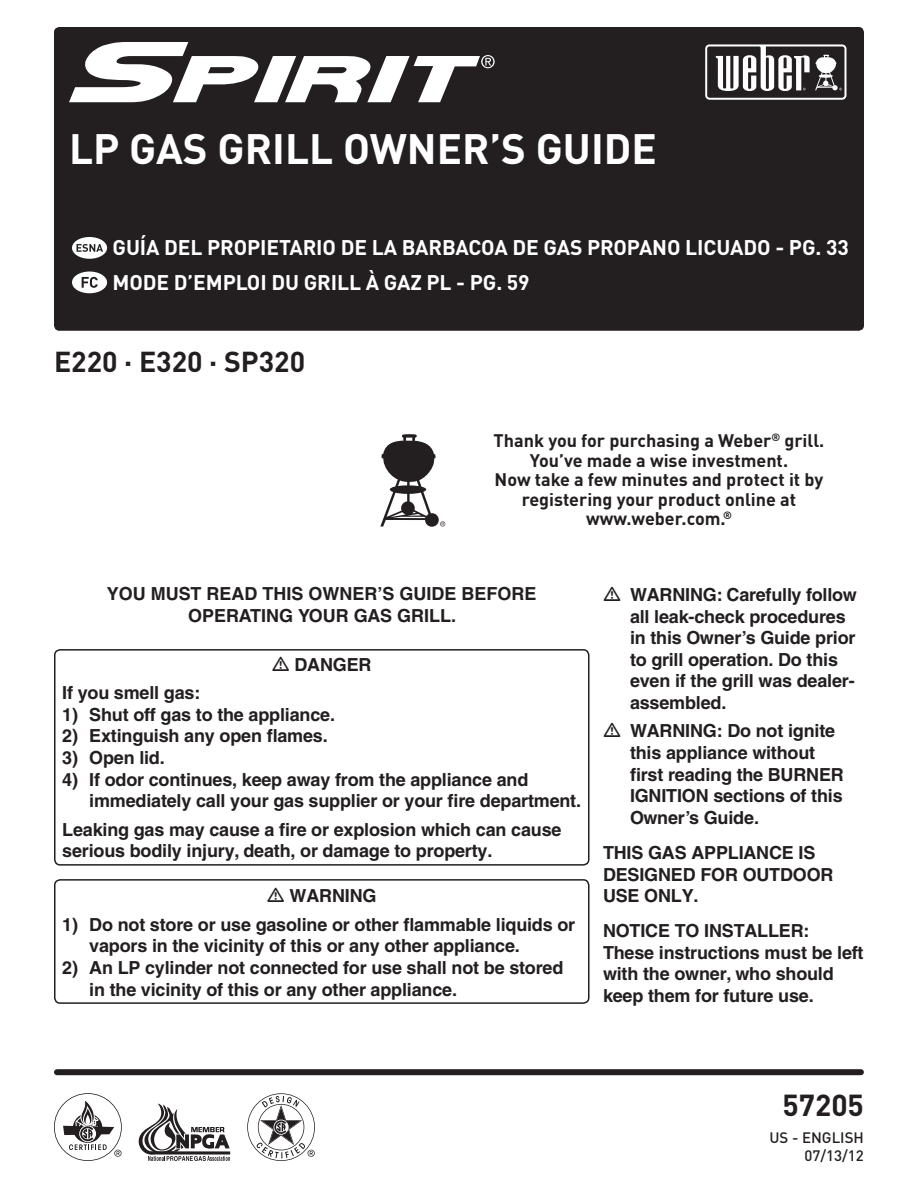
<style>
.page{position:relative;width:918px;height:1188px;background:#fff}
.page>*{position:absolute;margin:0;border:0;box-sizing:border-box;transform-origin:0 0}
.t1{font:700 42px "DIN Pro";color:#fff}
.t2{font:700 30px "DIN Pro";color:#231f20}
.t3{font:700 28.5px "DIN Pro";color:#231f20}
.t4{font:700 21px/34.5px "DIN Pro";letter-spacing:-.005em;color:#fff}
.t5{font:700 18px/21.6px "Helvetica LT Std";letter-spacing:-.01em;color:#231f20}
.t6{font:700 18px/19.5px "DIN Pro";color:#231f20;text-align:center}
.t7{font:500 15px/18px "DIN Pro";color:#231f20;text-align:right}
</style>
<div class="page">
<div style="left:54px;top:27px;width:810px;height:304px;background:#231f20;border-radius:5px"></div>
<div style="left:72px;top:272px;width:35px;height:21px;background:#fff;border-radius:50%"></div>
<svg style="left:82px;top:277px;width:16px;height:11px"></svg>
<div style="left:72px;top:237px;width:35px;height:22px;background:#fff;border-radius:50%"></div>
<svg style="left:77px;top:244px;width:26px;height:8px"></svg>
<svg style="left:705px;top:44px;width:141px;height:56px"></svg>
<svg style="left:247px;top:1093px;width:68px;height:68px"></svg>
<svg style="left:139px;top:1104px;width:92px;height:57px"></svg>
<svg style="left:54px;top:1093px;width:68px;height:68px"></svg>
<svg style="left:69px;top:42px;width:426px;height:60px"></svg>
<div style="left:57px;top:1069px;width:804px;height:6px;background:#231f20"></div>
<svg style="left:380px;top:434px;width:65px;height:93px"></svg>
<div style="left:54px;top:649px;width:535px;height:217px;border:2px solid #231f20;border-radius:5px"></div>
<div style="left:54px;top:879px;width:535px;height:125px;border:2px solid #231f20;border-radius:5px"></div>
<h1 class="t1" style="left:69px;top:114px;width:589px">LP GAS GRILL OWNER’S GUIDE</h1>
<p class="t4" style="left:113px;top:228px;width:738px">GUÍA DEL PROPIETARIO DE LA BARBACOA DE GAS PROPANO LICUADO - PG. 33<br>MODE D’EMPLOI DU GRILL À GAZ PL - PG. 59</p>
<h3 class="t3" style="left:54px;top:338px;width:253px">E220 · E320 · SP320</h3>
<p class="t6" style="left:494px;top:429px;width:332px">Thank you for purchasing a Weber<sup>®</sup> grill.<br>You’ve made a wise investment.<br>Now take a few minutes and protect it by registering your product online at www.weber.com.<sup>®</sup></p>
<p class="t5" style="left:107px;top:583px;width:431px;text-align:center">YOU MUST READ THIS OWNER’S GUIDE BEFORE<br>OPERATING YOUR GAS GRILL.</p>
<p class="t5" style="left:295px;top:653px;width:79px">DANGER</p>
<p class="t5" style="left:62px;top:682px;width:140px">If you smell gas:</p>
<p class="t5" style="left:62px;top:703px;width:274px">1) Shut off gas to the appliance.</p>
<p class="t5" style="left:62px;top:725px;width:267px">2) Extinguish any open flames.</p>
<p class="t5" style="left:62px;top:747px;width:104px">3) Open lid.</p>
<p class="t5" style="left:89px;top:768px;width:493px;text-indent:-27px">4) If odor continues, keep away from the appliance and immediately call your gas supplier or your fire department.</p>
<p class="t5" style="left:62px;top:818px;width:501px">Leaking gas may cause a fire or explosion which can cause serious bodily injury, death, or damage to property.</p>
<p class="t5" style="left:290px;top:885px;width:88px">WARNING</p>
<p class="t5" style="left:89px;top:913px;width:488px;text-indent:-27px">1) Do not store or use gasoline or other flammable liquids or vapors in the vicinity of this or any other appliance.</p>
<p class="t5" style="left:89px;top:957px;width:476px;text-indent:-27px">2) An LP cylinder not connected for use shall not be stored in the vicinity of this or any other appliance.</p>
<p class="t5" style="left:630px;top:584px;width:228px">WARNING: Carefully follow all leak-check procedures in this Owner’s Guide prior to grill operation. Do this even if the grill was dealer&shy;assembled.</p>
<p class="t5" style="left:630px;top:720px;width:215px">WARNING: Do not ignite this appliance without first reading the BURNER<br>IGNITION sections of this<br>Owner’s Guide.</p>
<p class="t5" style="left:603px;top:842px;width:232px">THIS GAS APPLIANCE IS<br>DESIGNED FOR OUTDOOR<br>USE ONLY.</p>
<p class="t5" style="left:603px;top:920px;width:262px">NOTICE TO INSTALLER:<br>These instructions must be left with the owner, who should keep them for future use.</p>
<h2 class="t2" style="left:782px;top:1080px;width:83px">57205</h2>
<p class="t7" style="left:770px;top:1127px;width:96px">US - ENGLISH<br>07/13/12</p>
</div>
